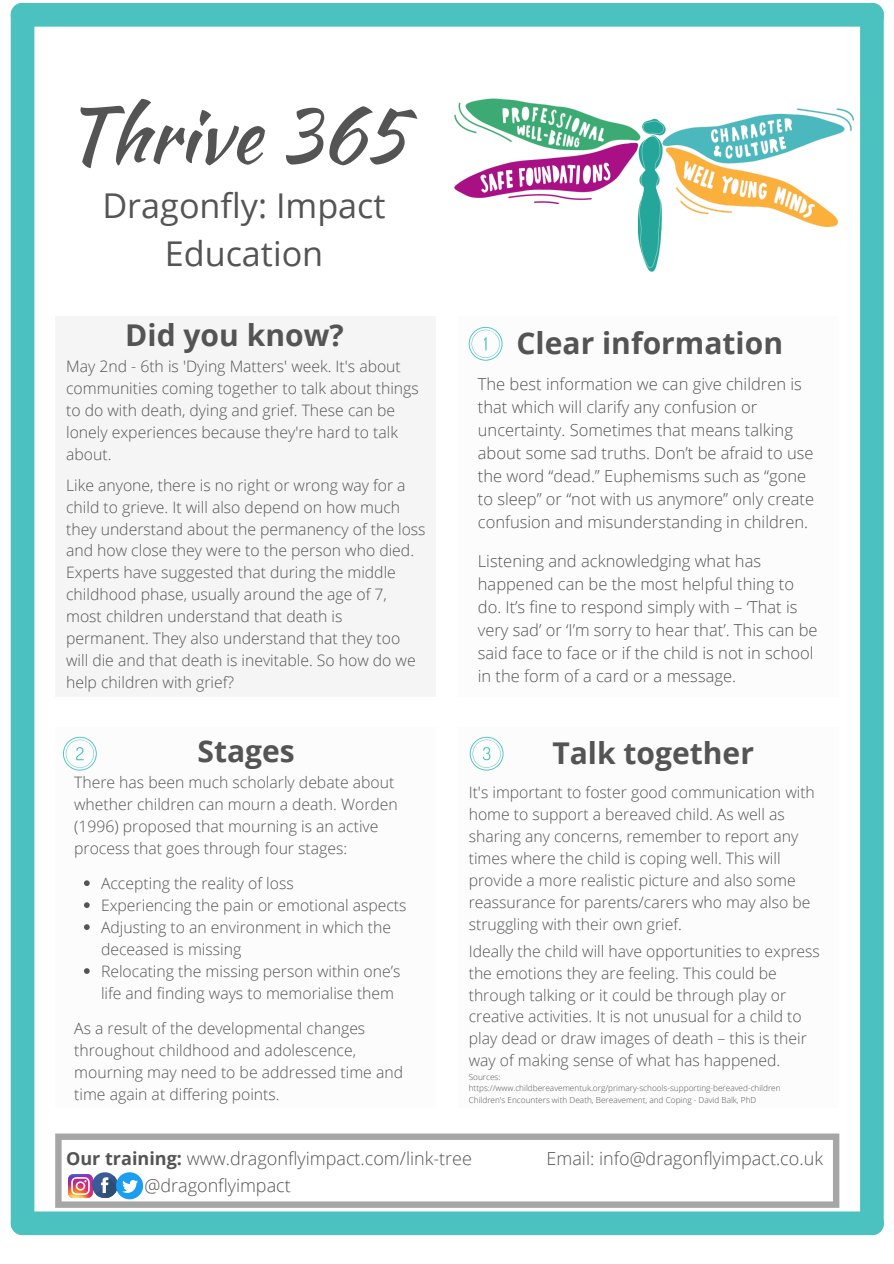
<style>
.page{position:relative;width:894px;height:1264px;background:#fff}
.page>*{position:absolute;margin:0;border:0;box-sizing:border-box;transform-origin:0 0}
.t1{font:75.75px "Kaushan Script";color:#545454}
.t2{font:34.2px/47.2px "Open Sans";color:#545454;text-align:center}
.t3{font:700 30px "Open Sans";color:#545454}
.t4{font:300 18px "Open Sans";color:#545454}
.t5{font:300 16.5px/23px "Open Sans";color:#545454}
.t6{font:300 15.75px/21.9px "Open Sans";color:#545454}
.t7{font:300 8.25px "Open Sans";color:#545454}
.s1{font-weight:700}
</style>
<div class="page">
<div style="left:22px;top:3px;width:849px;height:24px;background:#4cc2c0"></div>
<div style="left:23px;top:1211px;width:849px;height:24px;background:#4cc2c0"></div>
<div style="left:11px;top:15px;width:23px;height:1208px;background:#4cc2c0"></div>
<div style="left:859px;top:15px;width:24px;height:1208px;background:#4cc2c0"></div>
<img style="left:454px;top:55px;width:407px;height:261px">
<svg style="left:55px;top:1133px;width:784px;height:74px"></svg>
<div style="left:55px;top:316px;width:381px;height:381px;background:#f5f5f5"></div>
<img style="left:69px;top:1174px;width:23px;height:23px">
<div style="left:92px;top:1172px;width:26px;height:25px;background:#3a5a98;border-radius:50%"></div>
<svg style="left:96px;top:1172px;width:47px;height:27px"></svg>
<svg style="left:468px;top:327px;width:34px;height:34px"></svg>
<svg style="left:63px;top:736px;width:34px;height:34px"></svg>
<svg style="left:469px;top:736px;width:34px;height:34px"></svg>
<svg style="left:84px;top:880px;width:6px;height:6px"></svg>
<svg style="left:84px;top:902px;width:6px;height:6px"></svg>
<svg style="left:84px;top:924px;width:6px;height:6px"></svg>
<svg style="left:84px;top:968px;width:6px;height:5px"></svg>
<p class="t1" style="left:64px;top:80px;width:342px">Thrive 365</p>
<p class="t2" style="left:102px;top:181px;width:285px">Dragonfly: Impact<br>Education</p>
<p class="t3" style="left:125px;top:314px;width:220px">Did you know?</p>
<p class="t6" style="left:66px;top:354px;width:354px">May 2nd - 6th is 'Dying Matters' week. It's about communities coming together to talk about things to do with death, dying and grief. These can be lonely experiences because they're hard to talk about.</p>
<p class="t6" style="left:66px;top:473px;width:361px">Like anyone, there is no right or wrong way for a child to grieve. It will also depend on how much they understand about the permanency of the loss and how close they were to the person who died.<br>Experts have suggested that during the middle childhood phase, usually around the age of 7, most children understand that death is permanent. They also understand that they too will die and that death is inevitable. So how do we help children with grief?</p>
<p class="t3" style="left:516px;top:321px;width:268px">Clear information</p>
<p class="t5" style="left:477px;top:372px;width:338px">The best information we can give children is that which will clarify any confusion or uncertainty. Sometimes that means talking about some sad truths. Don’t be afraid to use the word “dead.” Euphemisms such as “gone to sleep” or “not with us anymore” only create confusion and misunderstanding in children.</p>
<p class="t5" style="left:477px;top:549px;width:341px">Listening and acknowledging what has happened can be the most helpful thing to do. It’s fine to respond simply with – ‘That is very sad’ or ‘I’m sorry to hear that’. This can be said face to face or if the child is not in school in the form of a card or a message.</p>
<p class="t3" style="left:197px;top:730px;width:99px">Stages</p>
<p class="t3" style="left:552px;top:732px;width:203px">Talk together</p>
<p class="t6" style="left:74px;top:771px;width:325px">There has been much scholarly debate about whether children can mourn a death. Worden (1996) proposed that mourning is an active process that goes through four stages:</p>
<p class="t6" style="left:101px;top:872px;width:194px">Accepting the reality of loss</p>
<p class="t6" style="left:101px;top:894px;width:307px">Experiencing the pain or emotional aspects</p>
<p class="t6" style="left:101px;top:916px;width:291px">Adjusting to an environment in which the deceased is missing</p>
<p class="t6" style="left:101px;top:960px;width:301px">Relocating the missing person within one’s life and finding ways to memorialise them</p>
<p class="t6" style="left:74px;top:1017px;width:330px">As a result of the developmental changes throughout childhood and adolescence, mourning may need to be addressed time and time again at differing points.</p>
<p class="t6" style="left:468px;top:781px;width:347px">It's important to foster good communication with home to support a bereaved child. As well as sharing any concerns, remember to report any times where the child is coping well. This will provide a more realistic picture and also some reassurance for parents/carers who may also be struggling with their own grief.</p>
<p class="t6" style="left:468px;top:939px;width:352px">Ideally the child will have opportunities to express the emotions they are feeling. This could be through talking or it could be through play or creative activities. It is not unusual for a child to play dead or draw images of death – this is their way of making sense of what has happened.</p>
<p class="t7" style="left:468px;top:1071px;width:33px">Sources:</p>
<p class="t7" style="left:468px;top:1082px;width:313px">https://www.childbereavementuk.org/primary-schools-supporting-bereaved-children</p>
<p class="t7" style="left:468px;top:1093px;width:289px">Children's Encounters with Death, Bereavement, and Coping - David Balk, PhD</p>
<p class="t4" style="left:66px;top:1145px;width:407px"><span class="s1">Our training:</span> www.dragonflyimpact.com/link-tree</p>
<p class="t4" style="left:546px;top:1145px;width:278px">Email: info@dragonflyimpact.co.uk</p>
<p class="t4" style="left:144px;top:1172px;width:148px">@dragonflyimpact</p>
</div>
